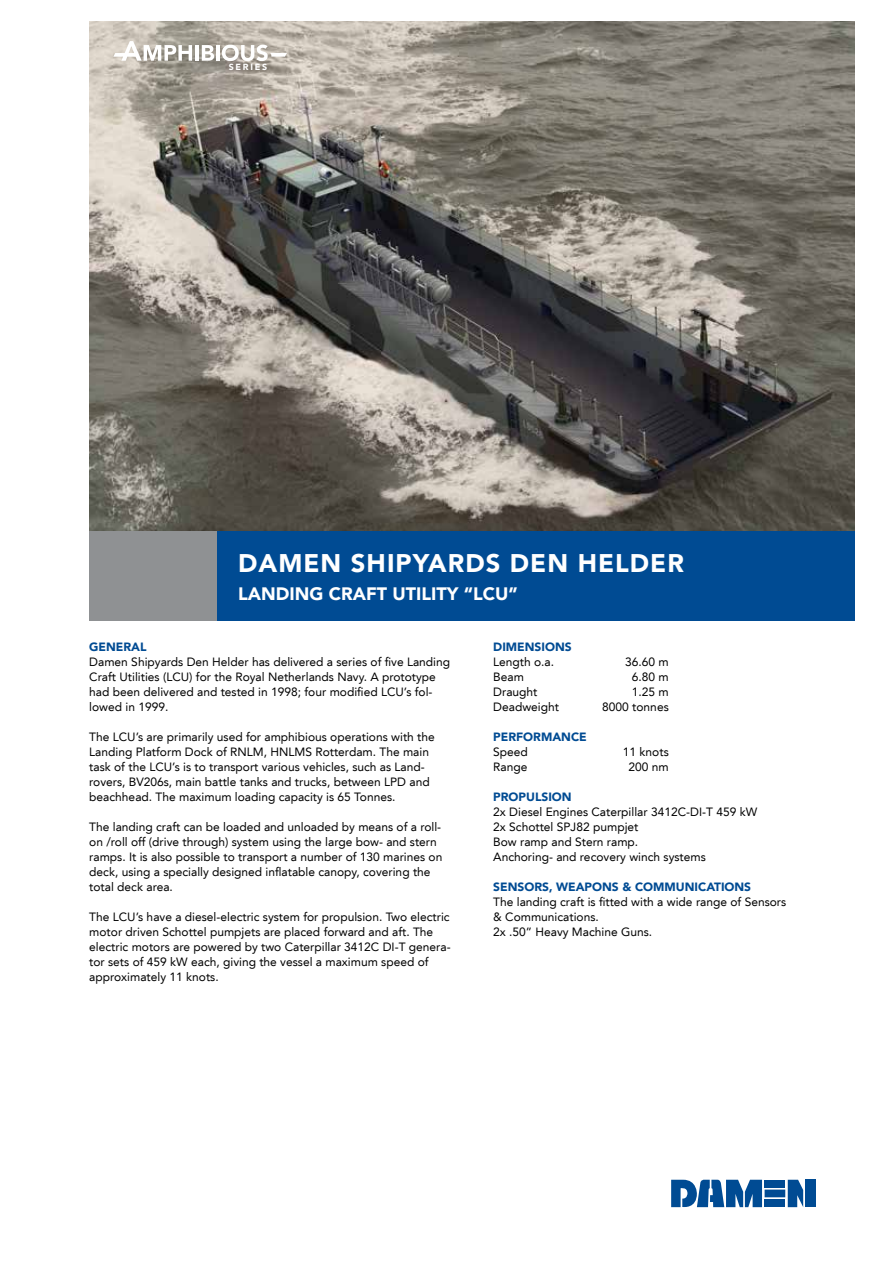
<style>
.page{position:relative;width:893px;height:1263px;background:#fff}
.page>*{position:absolute;margin:0;border:0;box-sizing:border-box;transform-origin:0 0}
.t1{font:900 25.5px "Avenir LT";letter-spacing:.04em;color:#fff}
.t2{font:900 18px "Avenir LT";color:#fff}
.t3{font:12px/15px "Avenir LT";color:#000}
.t4{font:900 12px "Avenir LT";color:#004b93}
.t5{font:900 8.85px "Avenir LT";letter-spacing:.2em;color:#fff}
</style>
<div class="page">
<img style="left:89px;top:21px;width:766px;height:510px">
<div style="left:217px;top:531px;width:638px;height:90px;background:#004b93"></div>
<div style="left:89px;top:531px;width:128px;height:90px;background:#8f9193"></div>
<svg style="left:788px;top:1180px;width:15px;height:27px"></svg>
<svg style="left:671px;top:1180px;width:91px;height:27px"></svg>
<div style="left:765px;top:1180px;width:20px;height:7px;background:#004b93"></div>
<div style="left:765px;top:1189px;width:20px;height:8px;background:#004b93"></div>
<div style="left:765px;top:1199px;width:20px;height:8px;background:#004b93"></div>
<div style="left:805px;top:1180px;width:10px;height:27px;background:#004b93"></div>
<svg style="left:113px;top:41px;width:79px;height:20px"></svg>
<hr style="left:195px;top:45px;width:4px;height:16px;background:#fff">
<svg style="left:202px;top:45px;width:12px;height:16px"></svg>
<hr style="left:216px;top:45px;width:4px;height:16px;background:#fff">
<svg style="left:222px;top:45px;width:65px;height:16px"></svg>
<p class="t5" style="left:229px;top:61px;width:40px">SERIES</p>
<h1 class="t1" style="left:238px;top:547px;width:291px">DAMEN SHIPYARDS DEN</h1>
<h1 class="t1" style="left:578px;top:547px;width:108px">HELDER</h1>
<h2 class="t2" style="left:238px;top:583px;width:281px">LANDING CRAFT UTILITY “LCU”</h2>
<p class="t4" style="left:89px;top:640px;width:58px">GENERAL</p>
<p class="t3" style="left:89px;top:655px;width:362px">Damen Shipyards Den Helder has delivered a series of five Landing Craft Utilities (LCU) for the Royal Netherlands Navy. A prototype had been delivered and tested in 1998; four modified LCU’s fol&shy;lowed in 1999.</p>
<p class="t3" style="left:89px;top:730px;width:347px">The LCU’s are primarily used for amphibious operations with the Landing Platform Dock of RNLM, HNLMS Rotterdam. The main task of the LCU’s is to transport various vehicles, such as Land&shy;rovers, BV206s, main battle tanks and trucks, between LPD and beachhead. The maximum loading capacity is 65 Tonnes.</p>
<p class="t3" style="left:89px;top:820px;width:355px">The landing craft can be loaded and unloaded by means of a roll&shy;on /roll off (drive through) system using the large bow- and stern ramps. It is also possible to transport a number of 130 marines on deck, using a specially designed inflatable canopy, covering the total deck area.</p>
<p class="t3" style="left:89px;top:910px;width:363px">The LCU’s have a diesel-electric system for propulsion. Two electric motor driven Schottel pumpjets are placed forward and aft. The electric motors are powered by two Caterpillar 3412C DI-T genera&shy;tor sets of 459 kW each, giving the vessel a maximum speed of approximately 11 knots.</p>
<p class="t4" style="left:493px;top:640px;width:79px">DIMENSIONS</p>
<p class="t3" style="left:493px;top:655px;width:62px">Length o.a.</p>
<p class="t3" style="left:625px;top:655px;width:45px">36.60 m</p>
<p class="t3" style="left:493px;top:670px;width:32px">Beam</p>
<p class="t3" style="left:632px;top:670px;width:38px">6.80 m</p>
<p class="t3" style="left:493px;top:685px;width:46px">Draught</p>
<p class="t3" style="left:632px;top:685px;width:38px">1.25 m</p>
<p class="t3" style="left:493px;top:700px;width:67px">Deadweight</p>
<p class="t3" style="left:602px;top:700px;width:68px">8000 tonnes</p>
<p class="t4" style="left:493px;top:730px;width:95px">PERFORMANCE</p>
<p class="t3" style="left:493px;top:745px;width:36px">Speed</p>
<p class="t3" style="left:623px;top:745px;width:47px">11 knots</p>
<p class="t3" style="left:493px;top:760px;width:36px">Range</p>
<p class="t3" style="left:628px;top:760px;width:42px">200 nm</p>
<p class="t4" style="left:493px;top:790px;width:80px">PROPULSION</p>
<p class="t3" style="left:493px;top:805px;width:266px">2x Diesel Engines Caterpillar 3412C-DI-T 459 kW 2x Schottel SPJ82 pumpjet<br>Bow ramp and Stern ramp.<br>Anchoring- and recovery winch systems</p>
<p class="t4" style="left:493px;top:880px;width:259px">SENSORS, WEAPONS &amp; COMMUNICATIONS</p>
<p class="t3" style="left:493px;top:895px;width:295px">The landing craft is fitted with a wide range of Sensors &amp; Communications.<br>2x .50” Heavy Machine Guns.</p>
</div>
